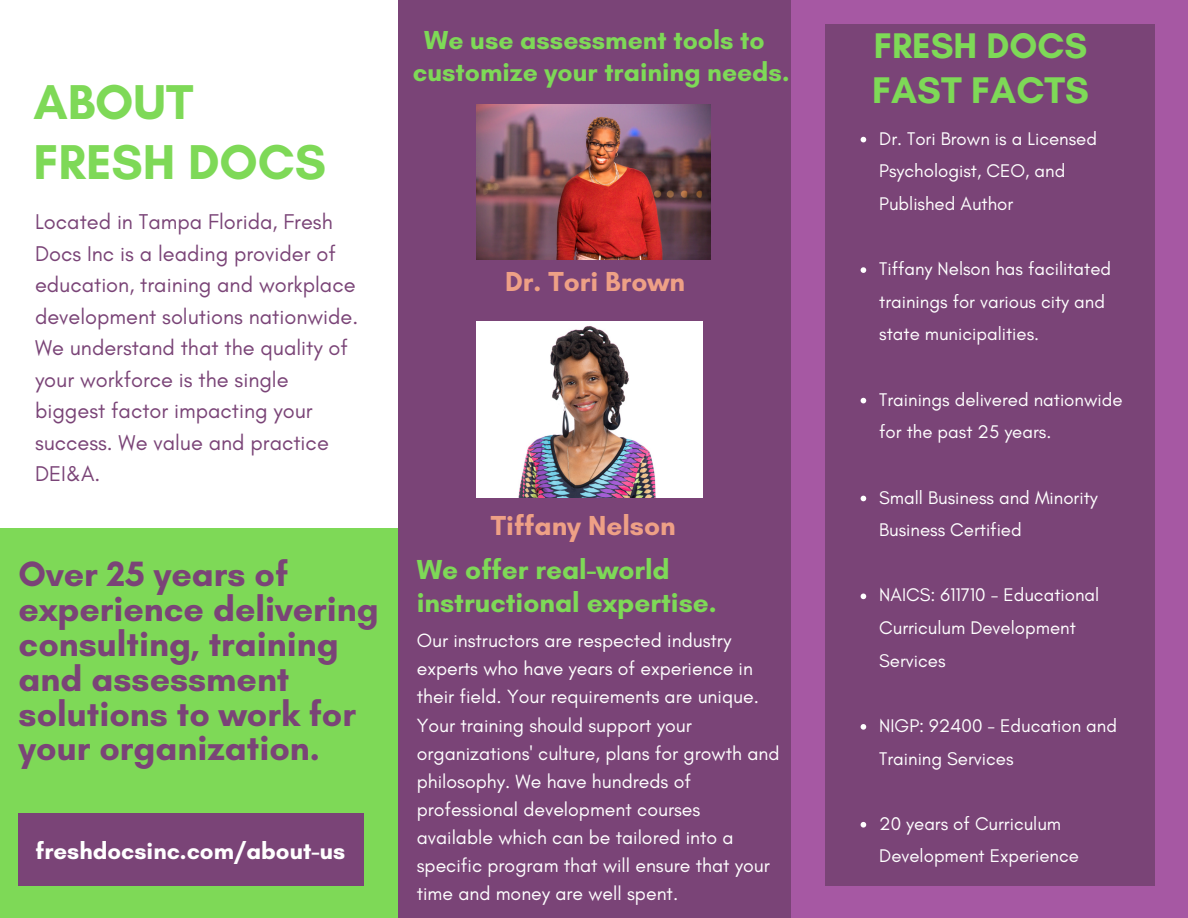
<style>
.page{position:relative;width:1188px;height:918px;background:#7a4477}
.page>*{position:absolute;margin:0;border:0;box-sizing:border-box;transform-origin:0 0}
.t1{font:700 49.8px/59.7px "Glacial Indifference";color:#7ed957}
.t2{font:700 37.8px "Glacial Indifference";color:#7ed957}
.t3{font:700 36.3px "Glacial Indifference";color:#7ed957}
.t4{font:700 35.85px/34.8px "Glacial Indifference";color:#7a4477}
.t5{font:700 28.05px/32.7px "Glacial Indifference";color:#7ed957}
.t6{font:700 28.05px "Glacial Indifference";color:#eea086}
.t7{font:700 26.55px/31.5px "Glacial Indifference";color:#7ed957;text-align:center}
.t8{font:700 24px "Glacial Indifference";color:#fff}
.t9{font:21.75px/31.5px "Glacial Indifference";color:#7a4477}
.t10{font:19.5px/28.2px "Glacial Indifference";color:#fff}
.t11{font:18.75px/32.7px "Glacial Indifference";color:#fff}
</style>
<div class="page">
<div style="left:0;top:0;width:397px;height:918px;background:#fff"></div>
<div style="left:791px;top:0;width:397px;height:918px;background:#a658a3"></div>
<div style="left:826px;top:24px;width:328px;height:862px;background:#7a4477"></div>
<div style="left:0;top:528px;width:398px;height:390px;background:#7ed957"></div>
<div style="left:19px;top:813px;width:345px;height:72px;background:#7a4477"></div>
<img style="left:477px;top:104px;width:234px;height:155px">
<img style="left:477px;top:322px;width:226px;height:175px">
<svg style="left:861px;top:137px;width:5px;height:5px"></svg>
<svg style="left:861px;top:267px;width:5px;height:6px"></svg>
<svg style="left:861px;top:398px;width:5px;height:5px"></svg>
<svg style="left:861px;top:496px;width:5px;height:5px"></svg>
<svg style="left:861px;top:594px;width:5px;height:5px"></svg>
<svg style="left:861px;top:724px;width:5px;height:6px"></svg>
<svg style="left:861px;top:822px;width:5px;height:6px"></svg>
<h1 class="t1" style="left:33px;top:72px;width:294px">ABOUT<br>FRESH DOCS</h1>
<p class="t9" style="left:35px;top:206px;width:325px">Located in Tampa Florida, Fresh<br>Docs Inc is a leading provider of education, training and workplace development solutions nationwide.<br>We understand that the quality of your workforce is the single biggest factor impacting your success. We value and practice<br>DEI&amp;A.</p>
<h3 class="t4" style="left:19px;top:556px;width:362px">Over 25 years of experience delivering consulting, training and assessment solutions to work for your organization.</h3>
<p class="t8" style="left:36px;top:836px;width:311px">freshdocsinc.com/about-us</p>
<h3 class="t7" style="left:413px;top:24px;width:378px">We use assessment tools to customize your training needs.</h3>
<h3 class="t6" style="left:505px;top:265px;width:181px">Dr. Tori Brown</h3>
<h3 class="t6" style="left:491px;top:508px;width:186px">Tiffany Nelson</h3>
<h3 class="t5" style="left:417px;top:553px;width:301px">We offer real-world instructional expertise.</h3>
<p class="t10" style="left:417px;top:626px;width:364px">Our instructors are respected industry experts who have years of experience in their field. Your requirements are unique.<br>Your training should support your organizations' culture, plans for growth and philosophy. We have hundreds of professional development courses available which can be tailored into a specific program that will ensure that your time and money are well spent.</p>
<h3 class="t3" style="left:874px;top:24px;width:215px">FRESH DOCS</h3>
<h2 class="t2" style="left:872px;top:68px;width:218px">FAST FACTS</h2>
<p class="t11" style="left:879px;top:122px;width:219px">Dr. Tori Brown is a Licensed<br>Psychologist, CEO, and<br>Published Author</p>
<p class="t11" style="left:879px;top:252px;width:233px">Tiffany Nelson has facilitated trainings for various city and state municipalities.</p>
<p class="t11" style="left:879px;top:383px;width:245px">Trainings delivered nationwide for the past 25 years.</p>
<p class="t11" style="left:879px;top:481px;width:220px">Small Business and Minority<br>Business Certified</p>
<p class="t11" style="left:879px;top:579px;width:222px">NAICS: 611710 - Educational<br>Curriculum Development<br>Services</p>
<p class="t11" style="left:879px;top:709px;width:239px">NIGP: 92400 - Education and<br>Training Services</p>
<p class="t11" style="left:879px;top:807px;width:201px">20 years of Curriculum<br>Development Experience</p>
</div>
